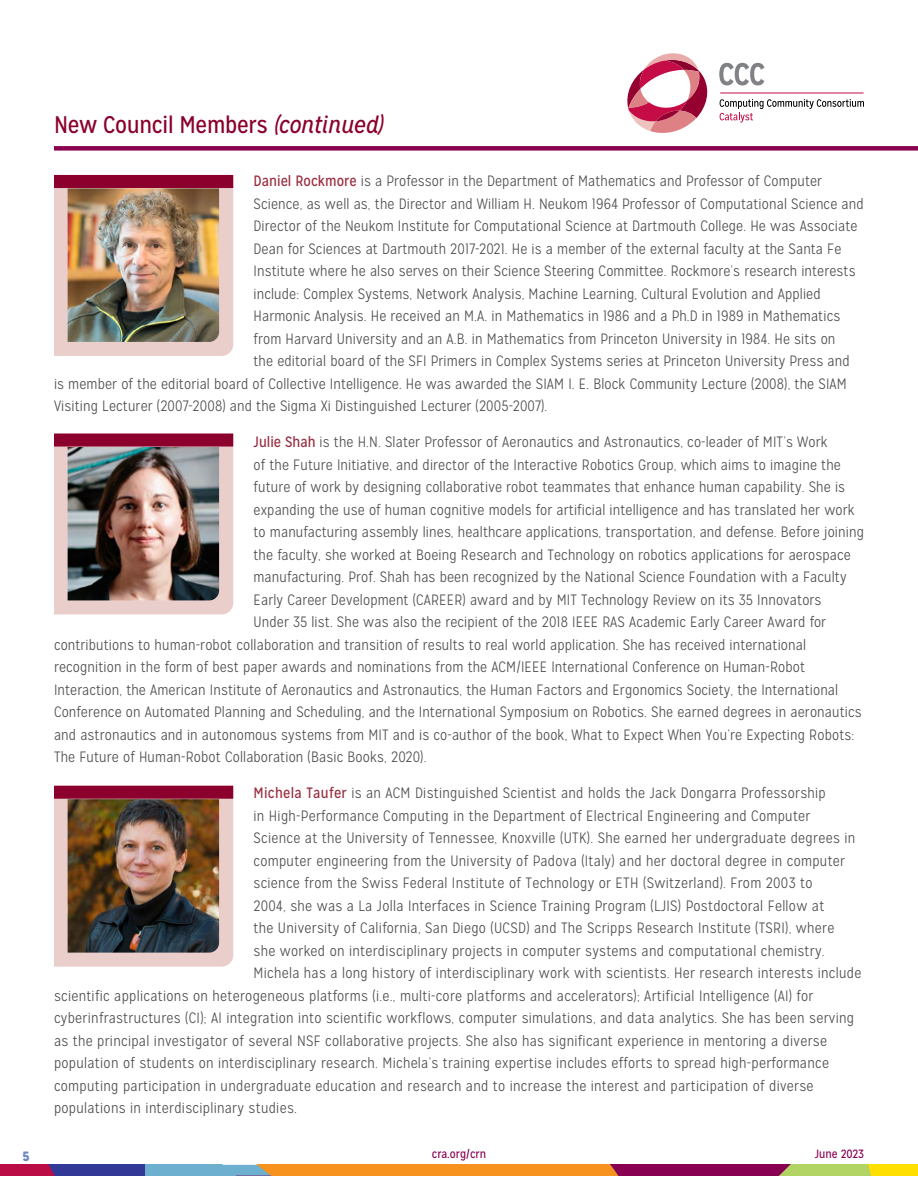
<style>
.page{position:relative;width:918px;height:1188px;background:#fff}
.page>*{position:absolute;margin:0;border:0;box-sizing:border-box;transform-origin:0 0}
.ARTICLE_TITLE{font:24px "Mission Gothic";letter-spacing:-.01em;color:#8b002c}
.BODY{font:300 15px "Mission Gothic";letter-spacing:.01em;color:#4d4d4f}
.t1{font:900 13.5px "Mission Gothic";color:#6987c4}
.t2{font:12px "Mission Gothic";color:#8a0052}
.s1{font-style:italic}
.s2{font-weight:400;color:#9a2d3f}
</style>
<div class="page">
<svg style="left:0;top:1165px;width:918px;height:11px;background:#b27351"></svg>
<svg style="left:720px;top:99px;width:144px;height:24px"></svg>
<svg style="left:719px;top:63px;width:46px;height:22px"></svg>
<hr style="left:720px;top:93px;width:144px;height:1px;background:#c60c46">
<svg style="left:627px;top:53px;width:81px;height:80px"></svg>
<div style="left:54px;top:146px;width:864px;height:5px;background:#8a0052"></div>
<div style="left:54px;top:188px;width:179px;height:168px;background:#eacecb"></div>
<div style="left:54px;top:175px;width:179px;height:13px;background:#8b002c"></div>
<img style="left:68px;top:188px;width:151px;height:154px">
<div style="left:54px;top:447px;width:179px;height:167px;background:#eacecb"></div>
<div style="left:54px;top:434px;width:179px;height:13px;background:#8b002c"></div>
<img style="left:68px;top:447px;width:151px;height:153px">
<svg style="left:54px;top:799px;width:179px;height:168px;background:#e8cdc9"></svg>
<div style="left:54px;top:786px;width:179px;height:13px;background:#8b002c"></div>
<img style="left:68px;top:799px;width:151px;height:154px">
<p class="ARTICLE_TITLE" style="left:54px;top:110px;width:331px">New Council Members <span class="s1">(continued)</span></p>
<p class="BODY" style="left:254px;top:172px;width:570px"><span class="s2">Daniel Rockmore</span> is a Professor in the Department of Mathematics and Professor of Computer</p>
<p class="BODY" style="left:254px;top:195px;width:612px">Science, as well as, the Director and William H. Neukom 1964 Professor of Computational Science and</p>
<p class="BODY" style="left:254px;top:217px;width:606px">Director of the Neukom Institute for Computational Science at Dartmouth College. He was Associate</p>
<p class="BODY" style="left:254px;top:240px;width:589px">Dean for Sciences at Dartmouth 2017-2021. He is a member of the external faculty at the Santa Fe</p>
<p class="BODY" style="left:254px;top:262px;width:604px">Institute where he also serves on their Science Steering Committee. Rockmore’s research interests</p>
<p class="BODY" style="left:254px;top:285px;width:569px">include: Complex Systems, Network Analysis, Machine Learning, Cultural Evolution and Applied</p>
<p class="BODY" style="left:254px;top:307px;width:588px">Harmonic Analysis. He received an M.A. in Mathematics in 1986 and a Ph.D in 1989 in Mathematics</p>
<p class="BODY" style="left:254px;top:330px;width:583px">from Harvard University and an A.B. in Mathematics from Princeton University in 1984. He sits on</p>
<p class="BODY" style="left:254px;top:352px;width:598px">the editorial board of the SFI Primers in Complex Systems series at Princeton University Press and</p>
<p class="BODY" style="left:54px;top:375px;width:794px">is member of the editorial board of Collective Intelligence. He was awarded the SIAM I. E. Block Community Lecture (2008), the SIAM</p>
<p class="BODY" style="left:54px;top:397px;width:495px">Visiting Lecturer (2007-2008) and the Sigma Xi Distinguished Lecturer (2005-2007).</p>
<p class="BODY" style="left:254px;top:433px;width:576px"><span class="s2">Julie Shah</span> is the H.N. Slater Professor of Aeronautics and Astronautics, co-leader of MIT’s Work</p>
<p class="BODY" style="left:254px;top:456px;width:589px">of the Future Initiative, and director of the Interactive Robotics Group, which aims to imagine the</p>
<p class="BODY" style="left:254px;top:478px;width:593px">future of work by designing collaborative robot teammates that enhance human capability. She is</p>
<p class="BODY" style="left:254px;top:501px;width:603px">expanding the use of human cognitive models for artificial intelligence and has translated her work</p>
<p class="BODY" style="left:254px;top:523px;width:612px">to manufacturing assembly lines, healthcare applications, transportation, and defense. Before joining</p>
<p class="BODY" style="left:254px;top:546px;width:599px">the faculty, she worked at Boeing Research and Technology on robotics applications for aerospace</p>
<p class="BODY" style="left:254px;top:568px;width:595px">manufacturing. Prof. Shah has been recognized by the National Science Foundation with a Faculty</p>
<p class="BODY" style="left:254px;top:591px;width:569px">Early Career Development (CAREER) award and by MIT Technology Review on its 35 Innovators</p>
<p class="BODY" style="left:254px;top:613px;width:574px">Under 35 list. She was also the recipient of the 2018 IEEE RAS Academic Early Career Award for</p>
<p class="BODY" style="left:54px;top:636px;width:754px">contributions to human-robot collaboration and transition of results to real world application. She has received international</p>
<p class="BODY" style="left:54px;top:658px;width:753px">recognition in the form of best paper awards and nominations from the ACM/IEEE International Conference on Human-Robot</p>
<p class="BODY" style="left:54px;top:681px;width:786px">Interaction, the American Institute of Aeronautics and Astronautics, the Human Factors and Ergonomics Society, the International</p>
<p class="BODY" style="left:54px;top:703px;width:809px">Conference on Automated Planning and Scheduling, and the International Symposium on Robotics. She earned degrees in aeronautics</p>
<p class="BODY" style="left:54px;top:726px;width:802px">and astronautics and in autonomous systems from MIT and is co-author of the book, What to Expect When You’re Expecting Robots:</p>
<p class="BODY" style="left:54px;top:748px;width:374px">The Future of Human-Robot Collaboration (Basic Books, 2020).</p>
<p class="BODY" style="left:254px;top:784px;width:574px"><span class="s2">Michela Taufer</span> is an ACM Distinguished Scientist and holds the Jack Dongarra Professorship</p>
<p class="BODY" style="left:254px;top:807px;width:558px">in High-Performance Computing in the Department of Electrical Engineering and Computer</p>
<p class="BODY" style="left:254px;top:829px;width:603px">Science at the University of Tennessee, Knoxville (UTK). She earned her undergraduate degrees in</p>
<p class="BODY" style="left:254px;top:852px;width:593px">computer engineering from the University of Padova (Italy) and her doctoral degree in computer</p>
<p class="BODY" style="left:254px;top:874px;width:561px">science from the Swiss Federal Institute of Technology or ETH (Switzerland). From 2003 to</p>
<p class="BODY" style="left:254px;top:897px;width:572px">2004, she was a La Jolla Interfaces in Science Training Program (LJIS) Postdoctoral Fellow at</p>
<p class="BODY" style="left:254px;top:919px;width:582px">the University of California, San Diego (UCSD) and The Scripps Research Institute (TSRI), where</p>
<p class="BODY" style="left:254px;top:942px;width:573px">she worked on interdisciplinary projects in computer systems and computational chemistry.</p>
<p class="BODY" style="left:254px;top:964px;width:609px">Michela has a long history of interdisciplinary work with scientists. Her research interests include</p>
<p class="BODY" style="left:54px;top:987px;width:761px">scientific applications on heterogeneous platforms (i.e., multi-core platforms and accelerators); Artificial Intelligence (AI) for</p>
<p class="BODY" style="left:54px;top:1009px;width:802px">cyberinfrastructures (CI); AI integration into scientific workflows, computer simulations, and data analytics. She has been serving</p>
<p class="BODY" style="left:54px;top:1032px;width:775px">as the principal investigator of several NSF collaborative projects. She also has significant experience in mentoring a diverse</p>
<p class="BODY" style="left:54px;top:1054px;width:777px">population of students on interdisciplinary research. Michela’s training expertise includes efforts to spread high-performance</p>
<p class="BODY" style="left:54px;top:1077px;width:761px">computing participation in undergraduate education and research and to increase the interest and participation of diverse</p>
<p class="BODY" style="left:54px;top:1099px;width:244px">populations in interdisciplinary studies.</p>
<p class="t1" style="left:22px;top:1147px;width:9px">5</p>
<p class="t2" style="left:432px;top:1147px;width:56px">cra.org/crn</p>
<p class="t2" style="left:815px;top:1147px;width:51px">June 2023</p>
</div>
